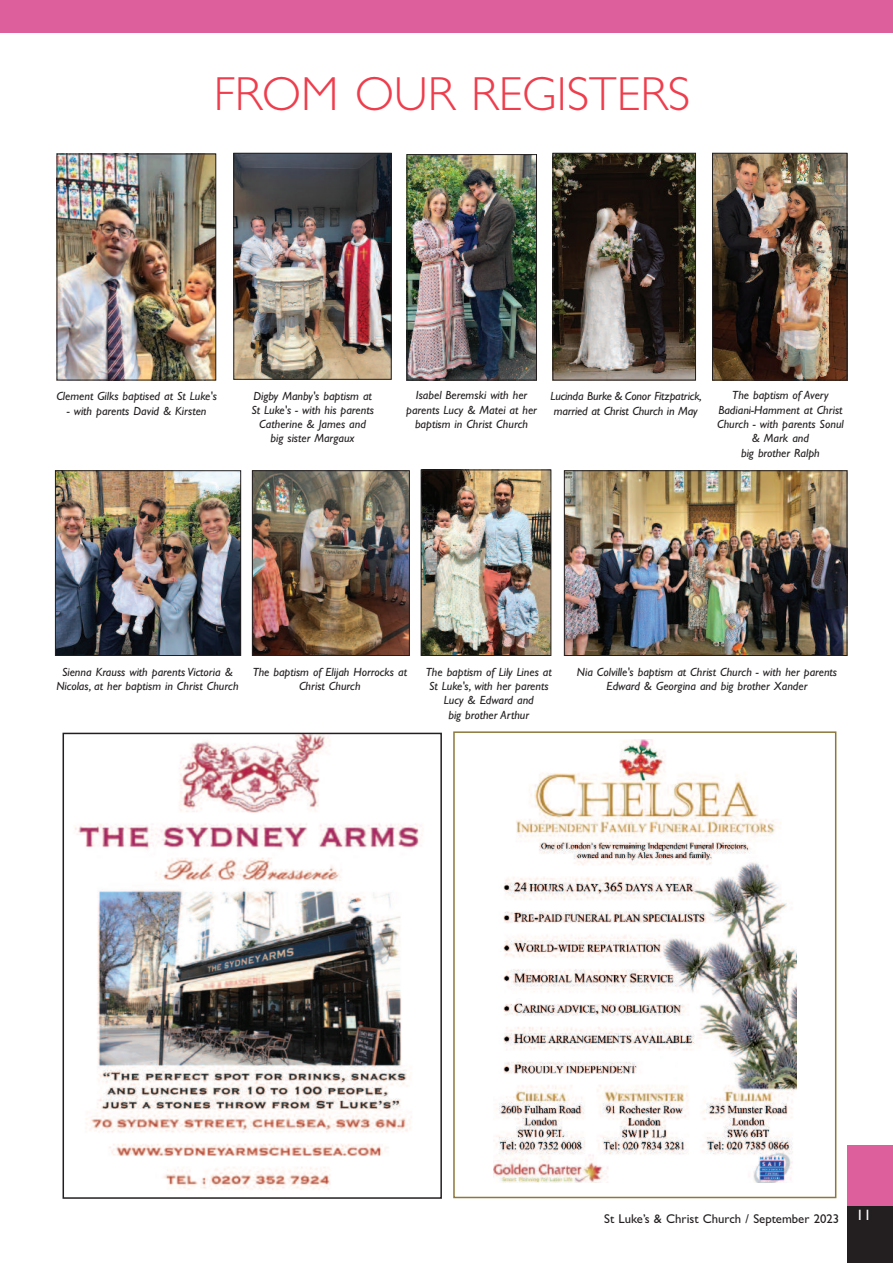
<style>
.page{position:relative;width:893px;height:1263px;background:#fff}
.page>*{position:absolute;margin:0;border:0;box-sizing:border-box;transform-origin:0 0}
.t1{font:300 48px "Gill Sans";color:#ee3d4c}
.t2{font:12.75px "Gill Sans";color:#231f20}
.t3{font:italic 11.85px/14.2px "Gill Sans";color:#231f20;text-align:center}
</style>
<div class="page">
<div style="left:0;top:0;width:893px;height:33px;background:#dd609d"></div>
<div style="left:847px;top:1145px;width:46px;height:64px;background:#dd609d"></div>
<div style="left:847px;top:1206px;width:46px;height:57px;background:#231f20"></div>
<div style="left:453px;top:731px;width:383px;height:467px;border:2px solid #8d773a"></div>
<img style="left:493px;top:739px;width:304px;height:444px">
<img style="left:74px;top:736px;width:350px;height:454px">
<div style="left:63px;top:733px;width:379px;height:466px;border:2px solid #231f20"></div>
<img style="left:59px;top:156px;width:155px;height:222px">
<div style="left:57px;top:154px;width:159px;height:226px;border:1px solid #231f20"></div>
<img style="left:236px;top:155px;width:153px;height:222px">
<div style="left:234px;top:153px;width:157px;height:226px;border:1px solid #231f20"></div>
<img style="left:409px;top:156px;width:126px;height:222px">
<div style="left:407px;top:154px;width:130px;height:226px;border:1px solid #231f20"></div>
<img style="left:555px;top:155px;width:139px;height:223px">
<div style="left:553px;top:153px;width:143px;height:227px;border:1px solid #231f20"></div>
<img style="left:566px;top:473px;width:279px;height:181px">
<div style="left:564px;top:471px;width:283px;height:185px;border:1px solid #231f20"></div>
<img style="left:714px;top:155px;width:131px;height:223px">
<div style="left:712px;top:153px;width:135px;height:227px;border:1px solid #231f20"></div>
<img style="left:254px;top:473px;width:153px;height:181px">
<div style="left:252px;top:471px;width:157px;height:185px;border:1px solid #231f20"></div>
<img style="left:423px;top:472px;width:126px;height:182px">
<div style="left:421px;top:470px;width:130px;height:186px;border:1px solid #231f20"></div>
<img style="left:57px;top:473px;width:182px;height:181px">
<div style="left:55px;top:471px;width:186px;height:185px;border:1px solid #231f20"></div>
<h1 class="t1" style="left:214px;top:65px;width:478px">FROM OUR REGISTERS</h1>
<p class="t3" style="left:56px;top:389px;width:162px">Clement Gilks baptised at St Luke's</p>
<p class="t3" style="left:67px;top:403px;width:141px">- with parents David &amp; Kirsten</p>
<p class="t3" style="left:251px;top:388px;width:124px">Digby Manby's baptism at<br>St Luke's - with his parents<br>Catherine &amp; James and big sister Margaux</p>
<p class="t3" style="left:406px;top:388px;width:132px">Isabel Beremski with her parents Lucy &amp; Matei at her baptism in Christ Church</p>
<p class="t3" style="left:551px;top:389px;width:153px;text-align:left">Lucinda Burke &amp; Conor Fitzpatrick, married at Christ Church in May</p>
<p class="t3" style="left:717px;top:388px;width:128px">The baptism of Avery<br>Badiani-Hamment at Christ<br>Church - with parents Sonul &amp; Mark and<br>big brother Ralph</p>
<p class="t3" style="left:56px;top:665px;width:184px">Sienna Krauss with parents Victoria &amp;<br>Nicolas, at her baptism in Christ Church</p>
<p class="t3" style="left:253px;top:665px;width:156px">The baptism of Elijah Horrocks at<br>Christ Church</p>
<p class="t3" style="left:426px;top:665px;width:127px">The baptism of Lily Lines at<br>St Luke's, with her parents<br>Lucy &amp; Edward and<br>big brother Arthur</p>
<p class="t3" style="left:577px;top:665px;width:262px">Nia Colville's baptism at Christ Church - with her parents<br>Edward &amp; Georgina and big brother Xander</p>
<p class="t2" style="left:604px;top:1211px;width:268px">St Luke’s &amp; Christ Church / September 2023 <sup>11</sup></p>
</div>
